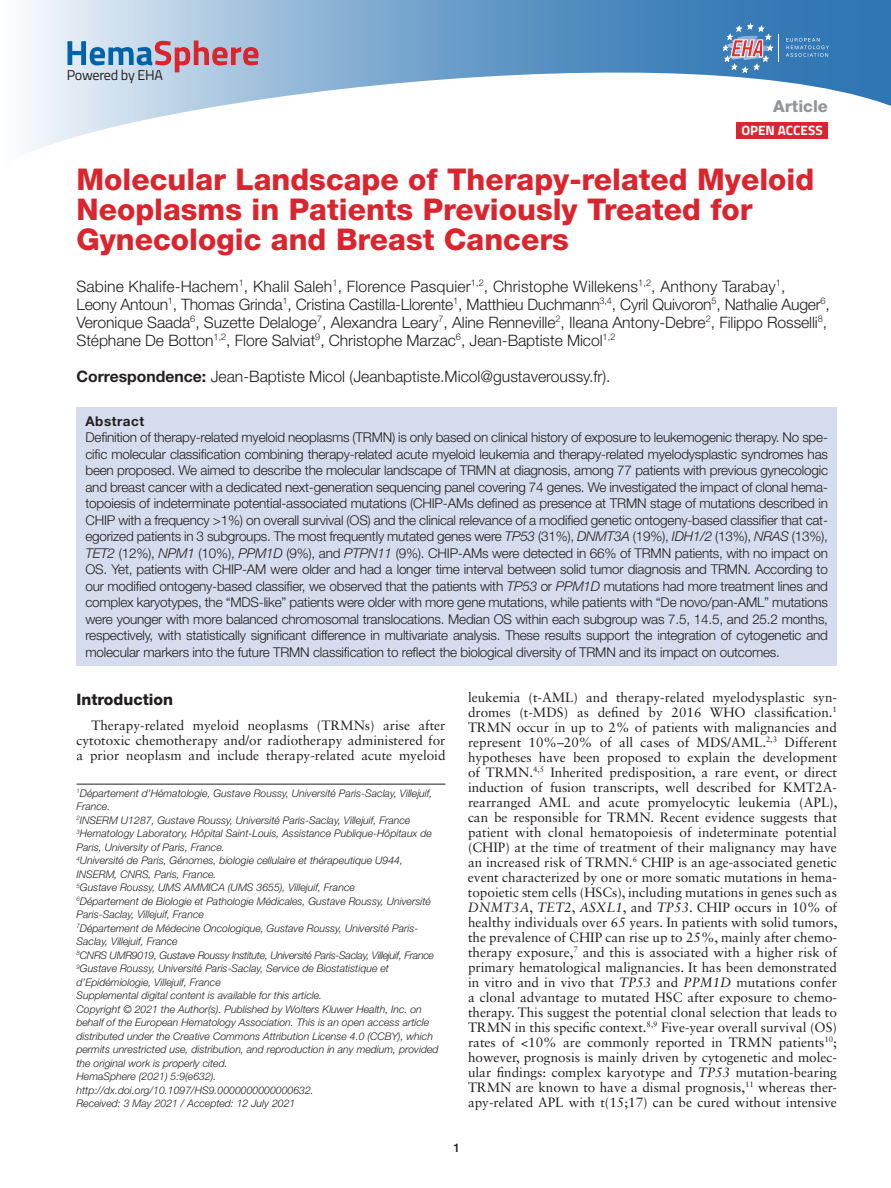
<style>
.page{position:relative;width:891px;height:1188px;background:#fff}
.page>*{position:absolute;margin:0;border:0;box-sizing:border-box;transform-origin:0 0}
.t1{font:800 30px/30px "Helvetica Neue LT Std";color:#da252e}
.t2{font:800 16.5px "Helvetica Neue LT Std";color:#939598}
.t3{font:300 15.75px/18px "Helvetica Neue LT Std";letter-spacing:-.005em;color:#231f20}
.t4{font:800 15.75px "Helvetica Neue LT Std";color:#231f20}
.t5{font:14.25px "Titillium Web";letter-spacing:-.025em;color:#231f20}
.t6{font:13.5px/15px "Sabon LT Std";color:#231f20;text-align:justify}
.t7{font:300 13.5px/16.5px "Helvetica Neue LT Std";letter-spacing:-.015em;color:#231f20;text-align:justify}
.t8{font:700 13.5px "Titillium Web";color:#fff}
.t9{font:700 13.5px "Helvetica Neue LT Std";letter-spacing:.04em;color:#231f20}
.t10{font:500 12px "Helvetica Neue LT Std";color:#231f20}
.t11{font:italic 300 10.5px/13.5px "Helvetica Neue LT Std";color:#231f20}
.s1{font-weight:700}
.s2{font-style:italic}
</style>
<div class="page">
<svg style="left:29px;top:0;width:862px;height:152px"></svg>
<svg style="left:68px;top:41px;width:191px;height:31px"></svg>
<svg style="left:779px;top:35px;width:1px;height:27px"></svg>
<svg style="left:786px;top:38px;width:43px;height:19px"></svg>
<svg style="left:723px;top:24px;width:50px;height:48px"></svg>
<div style="left:736px;top:122px;width:92px;height:16px;background:#da252e"></div>
<hr style="left:76px;top:784px;width:370px;height:1px;background:#231f20">
<div style="left:76px;top:407px;width:761px;height:32px;background:#d4dced"></div>
<div style="left:76px;top:424px;width:761px;height:242px;background:#d4dced"></div>
<p class="t5" style="left:67px;top:65px;width:98px">Powered by EHA</p>
<p class="t2" style="left:773px;top:97px;width:56px">Article</p>
<p class="t8" style="left:741px;top:120px;width:83px">OPEN ACCESS</p>
<h1 class="t1" style="left:76px;top:164px;width:739px">Molecular Landscape of Therapy-related Myeloid<br>Neoplasms in Patients Previously Treated for<br>Gynecologic and Breast Cancers</h1>
<p class="t3" style="left:76px;top:277px;width:755px">Sabine Khalife-Hachem<sup>1</sup>, Khalil Saleh<sup>1</sup>, Florence Pasquier<sup>1,2</sup>, Christophe Willekens<sup>1,2</sup>, Anthony Tarabay<sup>1</sup>,<br>Leony Antoun<sup>1</sup>, Thomas Grinda<sup>1</sup>, Cristina Castilla-Llorente<sup>1</sup>, Matthieu Duchmann<sup>3,4</sup>, Cyril Quivoron<sup>5</sup>, Nathalie Auger<sup>6</sup>, Veronique Saada<sup>6</sup>, Suzette Delaloge<sup>7</sup>, Alexandra Leary<sup>7</sup>, Aline Renneville<sup>2</sup>, Ileana Antony-Debre<sup>2</sup>, Filippo Rosselli<sup>8</sup>, Stéphane De Botton<sup>1,2</sup>, Flore Salviat<sup>9</sup>, Christophe Marzac<sup>6</sup>, Jean-Baptiste Micol<sup>1,2</sup></p>
<p class="t3" style="left:77px;top:367px;width:536px"><span class="s1">Correspondence:</span> Jean-Baptiste Micol (Jeanbaptiste.Micol@gustaveroussy.fr).</p>
<p class="t9" style="left:86px;top:413px;width:60px">Abstract</p>
<p class="t7" style="left:86px;top:429px;width:744px">Definition of therapy-related myeloid neoplasms (TRMN) is only based on clinical history of exposure to leukemogenic therapy. No spe&shy;cific molecular classification combining therapy-related acute myeloid leukemia and therapy-related myelodysplastic syndromes has been proposed. We aimed to describe the molecular landscape of TRMN at diagnosis, among 77 patients with previous gynecologic and breast cancer with a dedicated next-generation sequencing panel covering 74 genes. We investigated the impact of clonal hema&shy;topoiesis of indeterminate potential-associated mutations (CHIP-AMs defined as presence at TRMN stage of mutations described in CHIP with a frequency &gt;1%) on overall survival (OS) and the clinical relevance of a modified genetic ontogeny-based classifier that cat&shy;egorized patients in 3 subgroups. The most frequently mutated genes were <span class="s2">TP53</span> (31%), <span class="s2">DNMT3A</span> (19%), <span class="s2">IDH1/2</span> (13%), <span class="s2">NRAS</span> (13%), <span class="s2">TET2</span> (12%), <span class="s2">NPM1</span> (10%), <span class="s2">PPM1D</span> (9%), and <span class="s2">PTPN11</span> (9%). CHIP-AMs were detected in 66% of TRMN patients, with no impact on OS. Yet, patients with CHIP-AM were older and had a longer time interval between solid tumor diagnosis and TRMN. According to our modified ontogeny-based classifier, we observed that the patients with <span class="s2">TP53</span> or <span class="s2">PPM1D</span> mutations had more treatment lines and complex karyotypes, the “MDS-like” patients were older with more gene mutations, while patients with “De novo/pan-AML” mutations were younger with more balanced chromosomal translocations. Median OS within each subgroup was 7.5, 14.5, and 25.2 months, respectively, with statistically significant difference in multivariate analysis. These results support the integration of cytogenetic and molecular markers into the future TRMN classification to reflect the biological diversity of TRMN and its impact on outcomes.</p>
<p class="t4" style="left:76px;top:690px;width:98px">Introduction</p>
<p class="t6" style="left:77px;top:718px;width:371px;text-indent:15px">Therapy-related myeloid neoplasms (TRMNs) arise after cytotoxic chemotherapy and/or radiotherapy administered for a prior neoplasm and include therapy-related acute myeloid</p>
<p class="t6" style="left:468px;top:689px;width:371px">leukemia (t-AML) and therapy-related myelodysplastic syn&shy;dromes (t-MDS) as defined by 2016 WHO classification.<sup>1<br></sup>TRMN occur in up to 2% of patients with malignancies and represent 10%–20% of all cases of MDS/AML.<sup>2,3</sup> Different hypotheses have been proposed to explain the development of TRMN.<sup>4,5</sup> Inherited predisposition, a rare event, or direct induction of fusion transcripts, well described for KMT2A&shy;rearranged AML and acute promyelocytic leukemia (APL), can be responsible for TRMN. Recent evidence suggests that patient with clonal hematopoiesis of indeterminate potential (CHIP) at the time of treatment of their malignancy may have an increased risk of TRMN.<sup>6</sup> CHIP is an age-associated genetic event characterized by one or more somatic mutations in hema&shy;topoietic stem cells (HSCs), including mutations in genes such as <span class="s2">DNMT3A</span>, <span class="s2">TET2</span>, <span class="s2">ASXL1</span>, and <span class="s2">TP53</span>. CHIP occurs in 10% of healthy individuals over 65 years. In patients with solid tumors, the prevalence of CHIP can rise up to 25%, mainly after chemo&shy;therapy exposure,<sup>7</sup> and this is associated with a higher risk of primary hematological malignancies. It has been demonstrated in vitro and in vivo that <span class="s2">TP53</span> and <span class="s2">PPM1D</span> mutations confer a clonal advantage to mutated HSC after exposure to chemo&shy;therapy. This suggest the potential clonal selection that leads to TRMN in this specific context.<sup>8,9</sup> Five-year overall survival (OS) rates of &lt;10% are commonly reported in TRMN patients<sup>10</sup>; however, prognosis is mainly driven by cytogenetic and molec&shy;ular findings: complex karyotype and <span class="s2">TP53</span> mutation-bearing TRMN are known to have a dismal prognosis,<sup>11</sup> whereas ther&shy;apy-related APL with t(15;17) can be cured without intensive</p>
<p class="t11" style="left:76px;top:786px;width:364px"><sup>1</sup>Département d’Hématologie, Gustave Roussy, Université Paris-Saclay, Villejuif, France.<br><sup>2</sup>INSERM U1287, Gustave Roussy, Université Paris-Saclay, Villejuif, France <sup>3</sup>Hematology Laboratory, Hôpital Saint-Louis, Assistance Publique-Hôpitaux de Paris, University of Paris, France.<br><sup>4</sup>Université de Paris, Génomes, biologie cellulaire et thérapeutique U944, INSERM, CNRS, Paris, France.<br><sup>5</sup>Gustave Roussy, UMS AMMICA (UMS 3655), Villejuif, France<br><sup>6</sup>Département de Biologie et Pathologie Médicales, Gustave Roussy, Université Paris-Saclay, Villejuif, France<br><sup>7</sup>Département de Médecine Oncologique, Gustave Roussy, Université Paris-Saclay, Villejuif, France<br><sup>8</sup>CNRS UMR9019, Gustave Roussy Institute, Université Paris-Saclay, Villejuif, France <sup>9</sup>Gustave Roussy, Université Paris-Saclay, Service de Biostatistique et d’Epidémiologie, Villejuif, France<br>Supplemental digital content is available for this article.<br>Copyright © 2021 the Author(s). Published by Wolters Kluwer Health, Inc. on behalf of the European Hematology Association. This is an open access article distributed under the Creative Commons Attribution License 4.0 (CCBY), which permits unrestricted use, distribution, and reproduction in any medium, provided the original work is properly cited.<br>HemaSphere (2021) 5:9(e632). http://dx.doi.org/10.1097/HS9.0000000000000632.<br>Received: 3 May 2021 / Accepted: 12 July 2021</p>
<p class="t10" style="left:453px;top:1140px;width:8px">1</p>
</div>
